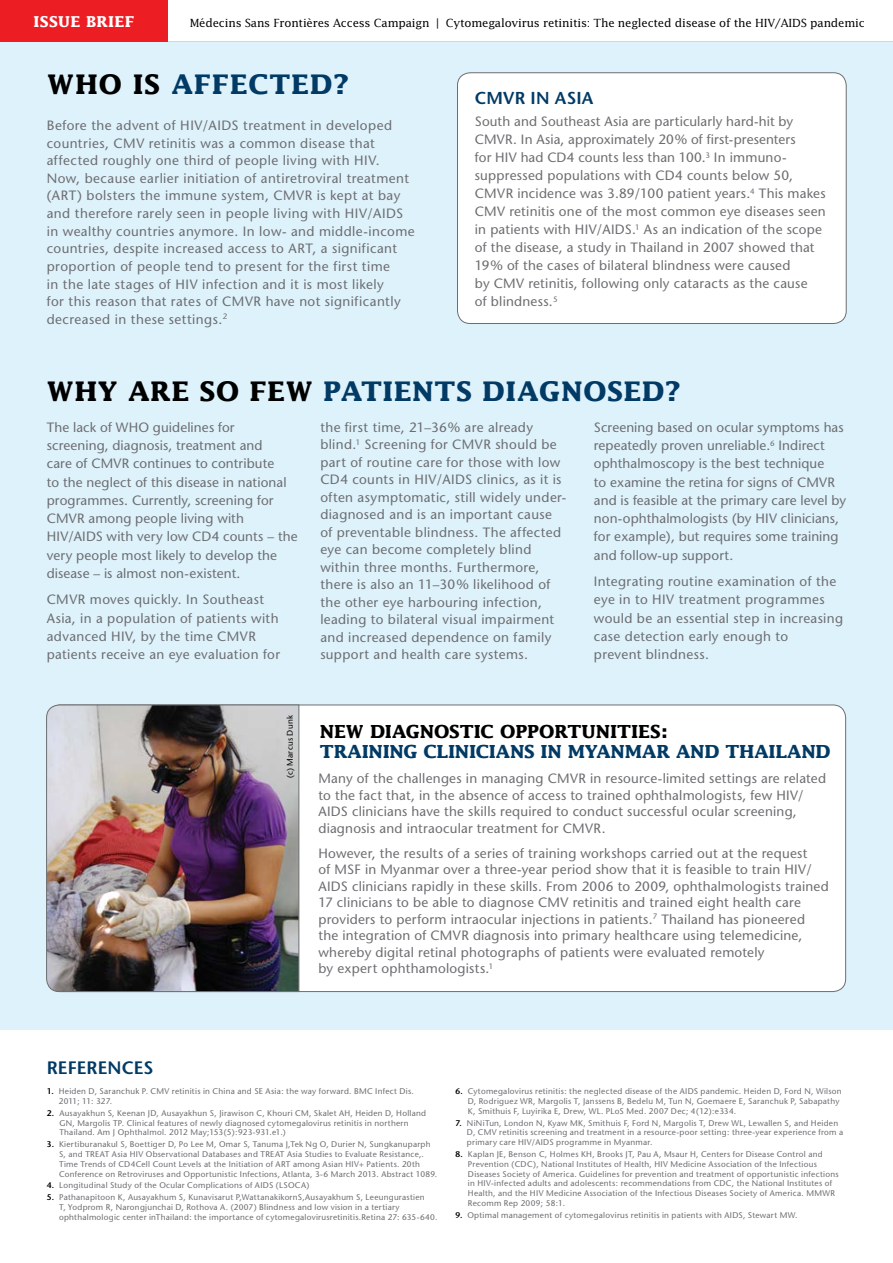
<style>
.page{position:relative;width:893px;height:1263px;background:#fff}
.page>*{position:absolute;margin:0;border:0;box-sizing:border-box;transform-origin:0 0}
.t1{font:700 27px "Lucida";letter-spacing:.02em;color:#003a65}
.t2{font:700 18px "Lucida";letter-spacing:-.02em;color:#003a65}
.t3{font:700 18px "Lucida";letter-spacing:-.01em;color:#000}
.t4{font:600 18px "Stone Sans";color:#003a65}
.t5{font:600 17.25px "Stone Sans";letter-spacing:.015em;color:#003a65}
.t6{font:700 15px "Lucida";letter-spacing:.02em;color:#fff}
.t7{font:13.5px/18.3px "Stone Sans";letter-spacing:.02em;color:#6d6e71}
.t8{font:11.25px "Lucida";letter-spacing:-.015em;color:#000}
.t9{font:8.25px/9.8px "Stone Sans";letter-spacing:.03em;color:#6d6e71}
.t10{font:8.25px "Stone Sans";letter-spacing:.03em;color:#000}
.s1{color:#000}
.s2{font-weight:600;color:#000}
</style>
<div class="page">
<hr style="left:0;top:42px;width:893px;height:1px;background:#000">
<div style="left:0;top:0;width:168px;height:43px;background:#ed1d24"></div>
<div style="left:0;top:43px;width:893px;height:987px;background:#def2fb"></div>
<div style="left:457px;top:73px;width:389px;height:250px;background:#fff;border-radius:13px"></div>
<div style="left:457px;top:72px;width:390px;height:252px;border:1px solid #6d6e71;border-radius:13px"></div>
<div style="left:47px;top:705px;width:799px;height:286px;background:#fff;border-radius:13px"></div>
<img style="left:46px;top:704px;width:254px;height:288px">
<p class="t6" style="left:34px;top:13px;width:102px">ISSUE BRIEF</p>
<p class="t8" style="left:190px;top:16px;width:677px">Médecins Sans Frontières Access Campaign | Cytomegalovirus retinitis: The neglected disease of the HIV/AIDS pandemic</p>
<h1 class="t1" style="left:47px;top:68px;width:303px"><span class="s1">WHO IS</span> AFFECTED?</h1>
<p class="t7" style="left:47px;top:116px;width:369px;line-height:17.7px">Before the advent of HIV/AIDS treatment in developed countries, CMV retinitis was a common disease that affected roughly one third of people living with HIV.<br>Now, because earlier initiation of antiretroviral treatment (ART) bolsters the immune system, CMVR is kept at bay and therefore rarely seen in people living with HIV/AIDS in wealthy countries anymore. In low- and middle-income countries, despite increased access to ART, a significant proportion of people tend to present for the first time<br>in the late stages of HIV infection and it is most likely<br>for this reason that rates of CMVR have not significantly decreased in these settings.<sup>2</sup></p>
<p class="t5" style="left:475px;top:87px;width:118px">CMVR IN ASIA</p>
<p class="t7" style="left:475px;top:112px;width:352px">South and Southeast Asia are particularly hard-hit by CMVR. In Asia, approximately 20% of first-presenters<br>for HIV had CD4 counts less than 100.<sup>3</sup> In immuno&shy;suppressed populations with CD4 counts below 50, CMVR incidence was 3.89/100 patient years.<sup>4</sup> This makes CMV retinitis one of the most common eye diseases seen in patients with HIV/AIDS.<sup>1</sup> As an indication of the scope of the disease, a study in Thailand in 2007 showed that 19% of the cases of bilateral blindness were caused<br>by CMV retinitis, following only cataracts as the cause<br>of blindness.<sup>5</sup></p>
<h1 class="t1" style="left:47px;top:375px;width:635px"><span class="s1">WHY ARE SO FEW</span> PATIENTS DIAGNOSED?</h1>
<p class="t7" style="left:47px;top:418px;width:252px">The lack of WHO guidelines for screening, diagnosis, treatment and<br>care of CMVR continues to contribute<br>to the neglect of this disease in national programmes. Currently, screening for CMVR among people living with HIV/AIDS with very low CD4 counts – the very people most likely to develop the disease – is almost non-existent.</p>
<p class="t7" style="left:47px;top:590px;width:235px">CMVR moves quickly. In Southeast Asia, in a population of patients with advanced HIV, by the time CMVR patients receive an eye evaluation for</p>
<p class="t7" style="left:320px;top:418px;width:247px;line-height:17.5px">the first time, 21–36% are already blind.<sup>1</sup> Screening for CMVR should be part of routine care for those with low CD4 counts in HIV/AIDS clinics, as it is often asymptomatic, still widely under&shy;diagnosed and is an important cause of preventable blindness. The affected eye can become completely blind within three months. Furthermore, there is also an 11–30% likelihood of the other eye harbouring infection, leading to bilateral visual impairment and increased dependence on family support and health care systems.</p>
<p class="t7" style="left:594px;top:418px;width:254px">Screening based on ocular symptoms has repeatedly proven unreliable.<sup>6</sup> Indirect ophthalmoscopy is the best technique<br>to examine the retina for signs of CMVR and is feasible at the primary care level by non-ophthalmologists (by HIV clinicians, for example), but requires some training and follow-up support.</p>
<p class="t7" style="left:594px;top:572px;width:251px">Integrating routine examination of the eye in to HIV treatment programmes would be an essential step in increasing case detection early enough to<br>prevent blindness.</p>
<p class="t10" style="left:285px;top:778px;width:65px;rotate:-90deg">(c) Marcus Dunk</p>
<h2 class="t3" style="left:320px;top:720px;width:349px">NEW DIAGNOSTIC OPPORTUNITIES:</h2>
<h2 class="t2" style="left:320px;top:741px;width:512px">TRAINING CLINICIANS IN MYANMAR AND THAILAND</h2>
<p class="t7" style="left:318px;top:770px;width:509px;line-height:16.5px">Many of the challenges in managing CMVR in resource-limited settings are related to the fact that, in the absence of access to trained ophthalmologists, few HIV/ AIDS clinicians have the skills required to conduct successful ocular screening, diagnosis and intraocular treatment for CMVR.</p>
<p class="t7" style="left:318px;top:844px;width:512px;line-height:16.5px">However, the results of a series of training workshops carried out at the request<br>of MSF in Myanmar over a three-year period show that it is feasible to train HIV/ AIDS clinicians rapidly in these skills. From 2006 to 2009, ophthalmologists trained 17 clinicians to be able to diagnose CMV retinitis and trained eight health care providers to perform intraocular injections in patients.<sup>7</sup> Thailand has pioneered<br>the integration of CMVR diagnosis into primary healthcare using telemedicine, whereby digital retinal photographs of patients were evaluated remotely<br>by expert ophthamologists.<sup>1</sup></p>
<h2 class="t4" style="left:47px;top:1056px;width:108px">REFERENCES</h2>
<p class="t9" style="left:59px;top:1086px;width:357px;text-indent:-12px"><span class="s2">1.</span> Heiden D, Saranchuk P. CMV retinitis in China and SE Asia: the way forward. BMC Infect Dis.<br>2011; 11: 327.</p>
<p class="t9" style="left:59px;top:1108px;width:368px;text-indent:-13px"><span class="s2">2.</span> Ausayakhun S, Keenan JD, Ausayakhun S, Jirawison C, Khouri CM, Skalet AH, Heiden D, Holland<br>GN, Margolis TP. Clinical features of newly diagnosed cytomegalovirus retinitis in northern<br>Thailand. Am J Ophthalmol. 2012 May;153(5):923-931.e1.)</p>
<p class="t9" style="left:59px;top:1139px;width:380px;text-indent:-12px"><span class="s2">3.</span> Kiertiburanakul S, Boettiger D, Po Lee M, Omar S, Tanuma J,Tek Ng O, Durier N, Sungkanuparph S, and TREAT Asia HIV Observational Databases and TREAT Asia Studies to Evaluate Resistance,.<br>Time Trends of CD4Cell Count Levels at the Initiation of ART among Asian HIV+ Patients. 20th Conference on Retroviruses and Opportunistic Infections, Atlanta, 3-6 March 2013. Abstract 1089.</p>
<p class="t9" style="left:47px;top:1181px;width:264px"><span class="s2">4.</span> Longitudinal Study of the Ocular Complications of AIDS (LSOCA)</p>
<p class="t9" style="left:59px;top:1192px;width:380px;text-indent:-12px"><span class="s2">5.</span> Pathanapitoon K, Ausayakhum S, Kunavisarut P,WattanakikornS,Ausayakhum S, Leeungurastien<br>T, Yodprom R, Narongjunchai D, Rothova A. (2007) Blindness and low vision in a tertiary ophthalmologic center inThailand: the importance of cytomegalovirusretinitis.Retina 27: 635-640.</p>
<p class="t9" style="left:468px;top:1086px;width:375px;text-indent:-12px"><span class="s2">6.</span> Cytomegalovirus retinitis: the neglected disease of the AIDS pandemic. Heiden D, Ford N, Wilson<br>D, Rodriguez WR, Margolis T, Janssens B, Bedelu M, Tun N, Goemaere E, Saranchuk P, Sabapathy<br>K, Smithuis F, Luyirika E, Drew, WL. PLoS Med. 2007 Dec; 4(12):e334.</p>
<p class="t9" style="left:467px;top:1118px;width:378px;text-indent:-11px"><span class="s2">7.</span> NiNiTun, London N, Kyaw MK, Smithuis F, Ford N, Margolis T, Drew WL, Lewallen S, and Heiden<br>D, CMV retinitis screening and treatment in a resource-poor setting: three-year experience from a primary care HIV/AIDS programme in Myanmar.</p>
<p class="t9" style="left:468px;top:1149px;width:372px;text-indent:-12px"><span class="s2">8.</span> Kaplan JE, Benson C, Holmes KH, Brooks JT, Pau A, Msaur H, Centers for Disease Control and Prevention (CDC), National Institutes of Health, HIV Medicine Association of the Infectious Diseases Society of America. Guidelines for prevention and treatment of opportunistic infections in HIV-infected adults and adolescents: recommendations from CDC, the National Institutes of Health, and the HIV Medicine Association of the Infectious Diseases Society of America. MMWR Recomm Rep 2009; 58:1.</p>
<p class="t9" style="left:455px;top:1210px;width:344px"><span class="s2">9.</span> Optimal management of cytomegalovirus retinitis in patients with AIDS, Stewart MW.</p>
</div>
